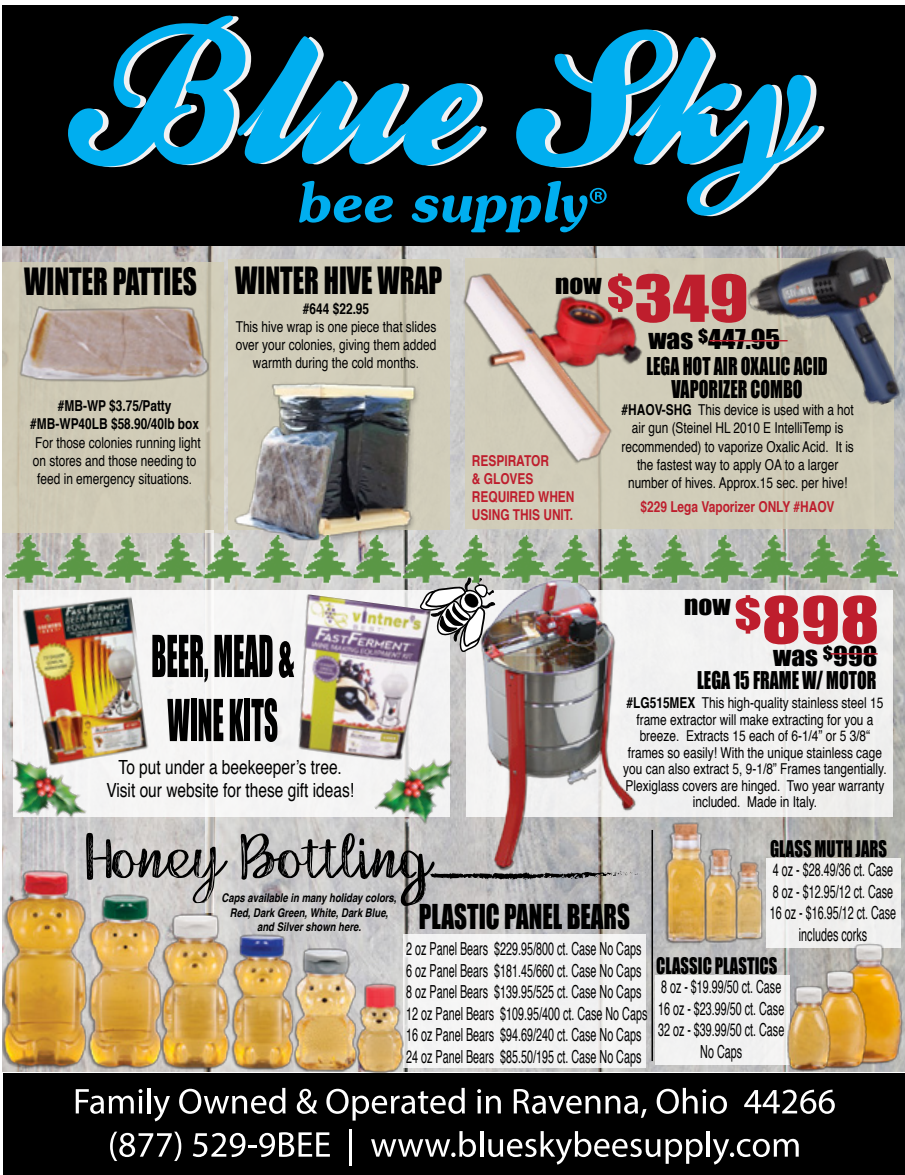
<style>
.page{position:relative;width:905px;height:1175px;background:#fff}
.page>*{position:absolute;margin:0;border:0;box-sizing:border-box;transform-origin:0 0}
.t1{font:59.7px "Impact";color:#be1e2d;scale:1.22 1}
.t2{font:51px "Thankyou";color:#000}
.t3{font:34.5px "Impact";color:#000;scale:.79 1}
.t4{font:31.5px "Impact";color:#000;scale:.79 1}
.t5{font:25.05px "Impact";color:#000;scale:1.09 1}
.t6{font:22.5px/22.5px "Impact";color:#000;text-align:center;scale:.79 1}
.t7{font:21px "Impact";color:#000;scale:.79 1}
.t8{font:19.5px/23.4px "Helvetica";color:#000;text-align:center;scale:.79 1}
.t9{font:18px/21.6px "Helvetica";color:#000;text-align:center;scale:.6 1}
.t10{font:15px/18px "Helvetica";color:#000;text-align:center;scale:.79 1}
.t11{font:700 15px/18px "Helvetica";color:#be1e2d;scale:.79 1}
.t12{font:700 15px/18px "Helvetica";color:#000;text-align:center;scale:.79 1}
.t13{font:italic 700 12px/14.4px "Helvetica";color:#000;text-align:center;scale:.79 1}
.s1{font-weight:700}
</style>
<div class="page">
<img style="left:2px;top:245px;width:902px;height:826px">
<div style="left:2px;top:263px;width:222px;height:270px;background:#d3ceb6"></div>
<svg style="left:205px;top:530px;width:9px;height:330px"></svg>
<div style="left:2px;top:5px;width:902px;height:240px;background:#000"></div>
<svg style="left:68px;top:15px;width:756px;height:217px"></svg>
<div style="left:403px;top:934px;width:242px;height:134px;background:#f4f4f3"></div>
<div style="left:766px;top:858px;width:135px;height:90px;background:#f0efee"></div>
<div style="left:4px;top:1073px;width:900px;height:101px;background:#000"></div>
<svg style="left:76px;top:1089px;width:66px;height:24px"></svg>
<hr style="left:147px;top:1087px;width:3px;height:26px;background:#fff">
<svg style="left:153px;top:1096px;width:17px;height:25px"></svg>
<svg style="left:179px;top:1087px;width:106px;height:26px"></svg>
<svg style="left:297px;top:1088px;width:20px;height:25px"></svg>
<svg style="left:326px;top:1087px;width:139px;height:33px"></svg>
<svg style="left:477px;top:1089px;width:24px;height:24px"></svg>
<svg style="left:513px;top:1089px;width:133px;height:28px"></svg>
<svg style="left:656px;top:1087px;width:71px;height:26px"></svg>
<svg style="left:744px;top:1089px;width:90px;height:24px"></svg>
<svg style="left:110px;top:1131px;width:71px;height:30px"></svg>
<svg style="left:193px;top:1132px;width:137px;height:25px"></svg>
<hr style="left:349px;top:1129px;width:3px;height:36px;background:#fff">
<svg style="left:371px;top:1131px;width:105px;height:26px"></svg>
<hr style="left:480px;top:1131px;width:3px;height:25px;background:#fff">
<svg style="left:488px;top:1131px;width:214px;height:33px"></svg>
<hr style="left:706px;top:1131px;width:3px;height:25px;background:#fff">
<svg style="left:712px;top:1138px;width:86px;height:26px"></svg>
<div style="left:228px;top:260px;width:221px;height:270px;background:#d3ceb6"></div>
<div style="left:465px;top:258px;width:428px;height:270px;background:#d3ceb6"></div>
<hr style="left:651px;top:830px;width:2px;height:231px;background:#000">
<svg style="left:429px;top:871px;width:16px;height:9px"></svg>
<img style="left:744px;top:857px;width:21px;height:88px">
<img style="left:713px;top:842px;width:31px;height:104px">
<img style="left:656px;top:818px;width:57px;height:128px">
<div style="left:654px;top:975px;width:135px;height:89px;background:#f1f1f1"></div>
<img style="left:832px;top:934px;width:72px;height:135px">
<img style="left:805px;top:961px;width:65px;height:111px">
<img style="left:774px;top:976px;width:66px;height:96px">
<div style="left:13px;top:590px;width:436px;height:226px;background:#f5f5f4"></div>
<div style="left:466px;top:590px;width:427px;height:226px;background:#f1f0f0"></div>
<img style="left:18px;top:300px;width:192px;height:86px">
<img style="left:230px;top:377px;width:193px;height:158px">
<img style="left:433px;top:259px;width:227px;height:215px">
<img style="left:735px;top:245px;width:169px;height:190px">
<svg style="left:416px;top:585px;width:29px;height:51px"></svg>
<svg style="left:154px;top:635px;width:54px;height:47px"></svg>
<svg style="left:214px;top:635px;width:58px;height:42px;background:#373737"></svg>
<svg style="left:279px;top:641px;width:7px;height:37px"></svg>
<svg style="left:167px;top:699px;width:23px;height:42px"></svg>
<div style="left:191px;top:699px;width:5px;height:42px;background:#000"></div>
<svg style="left:199px;top:699px;width:24px;height:42px"></svg>
<svg style="left:230px;top:699px;width:13px;height:42px"></svg>
<div style="left:244px;top:699px;width:6px;height:42px;background:#000"></div>
<svg style="left:251px;top:698px;width:26px;height:44px"></svg>
<hr style="left:709px;top:340px;width:78px;height:1px;background:#be1e2d">
<hr style="left:830px;top:653px;width:47px;height:1px;background:#be1e2d">
<img style="left:445px;top:585px;width:212px;height:299px">
<img style="left:2px;top:732px;width:104px;height:117px">
<img style="left:2px;top:860px;width:409px;height:221px">
<img style="left:20px;top:596px;width:134px;height:173px">
<img style="left:286px;top:594px;width:145px;height:163px">
<img style="left:355px;top:726px;width:124px;height:123px">
<img style="left:6px;top:535px;width:891px;height:50px">
<h3 class="t3" style="left:24px;top:255px;width:220px">WINTER PATTIES</h3>
<p class="t12" style="left:30px;top:397px;width:215px">#MB-WP $3.75/Patty #MB-WP40LB $58.90/40lb box</p>
<p class="t10" style="left:33px;top:434px;width:214px;text-align:left">For those colonies running light on stores and those needing to feed in emergency situations.</p>
<h3 class="t3" style="left:235px;top:254px;width:264px">WINTER HIVE WRAP</h3>
<p class="t12" style="left:303px;top:300px;width:85px">#644 $22.95</p>
<p class="t10" style="left:236px;top:318px;width:255px">This hive wrap is one piece that slides over your colonies, giving them added warmth during the cold months.</p>
<h3 class="t8" style="left:106px;top:755px;width:315px">To put under a beekeeper’s tree.<br>Visit our website for these gift ideas!</h3>
<h1 class="t1" style="left:606px;top:252px;width:118px"><sup>$</sup>349</h1>
<h3 class="t5" style="left:648px;top:319px;width:122px">was <sup>$</sup>447.95</h3>
<h3 class="t5" style="left:555px;top:264px;width:44px">now</h3>
<p class="t11" style="left:472px;top:452px;width:131px">RESPIRATOR<br>&amp; GLOVES<br>REQUIRED WHEN<br>USING THIS UNIT.</p>
<h3 class="t6" style="left:646px;top:354px;width:231px">LEGA HOT AIR OXALIC ACID<br>VAPORIZER COMBO</h3>
<p class="t10" style="left:621px;top:402px;width:296px"><span class="s1">#HAOV-SHG</span> This device is used with a hot air gun (Steinel HL 2010 E IntelliTemp is recommended) to vaporize Oxalic Acid. It is the fastest way to apply OA to a larger number of hives. Approx.15 sec. per hive!</p>
<p class="t11" style="left:640px;top:498px;width:247px">$229 Lega Vaporizer ONLY #HAOV</p>
<h1 class="t1" style="left:734px;top:574px;width:120px"><sup>$</sup>898</h1>
<h3 class="t5" style="left:773px;top:636px;width:97px">was <sup>$</sup>998</h3>
<h3 class="t5" style="left:684px;top:586px;width:44px">now</h3>
<h3 class="t6" style="left:697px;top:668px;width:228px">LEGA 15 FRAME W/ MOTOR</h3>
<p class="t10" style="left:623px;top:695px;width:335px;line-height:16.5px"><span class="s1">#LG515MEX</span> This high-quality stainless steel 15 frame extractor will make extracting for you a breeze. Extracts 15 each of 6-1/4” or 5 3/8“ frames so easily! With the unique stainless cage you can also extract 5, 9-1/8” Frames tangentially.<br>Plexiglass covers are hinged. Two year warranty included. Made in Italy.</p>
<h2 class="t2" style="left:86px;top:830px;width:347px">Honey Bottling</h2>
<p class="t13" style="left:222px;top:891px;width:223px">Caps available in many holiday colors,<br>Red, Dark Green, White, Dark Blue, and Silver shown here.</p>
<h3 class="t4" style="left:419px;top:891px;width:269px">PLASTIC PANEL BEARS</h3>
<p class="t9" style="left:406px;top:938px;width:403px;text-align:left">2 oz Panel Bears $229.95/800 ct. Case No Caps 6 oz Panel Bears $181.45/660 ct. Case No Caps 8 oz Panel Bears $139.95/525 ct. Case No Caps 12 oz Panel Bears $109.95/400 ct. Case No Caps 16 oz Panel Bears $94.69/240 ct. Case No Caps 24 oz Panel Bears $85.50/195 ct. Case No Caps</p>
<h3 class="t7" style="left:770px;top:832px;width:150px">GLASS MUTH JARS</h3>
<p class="t9" style="left:769px;top:859px;width:212px">4 oz - $28.49/36 ct. Case<br>8 oz - $12.95/12 ct. Case<br>16 oz - $16.95/12 ct. Case includes corks</p>
<h3 class="t7" style="left:656px;top:949px;width:155px">CLASSIC PLASTICS</h3>
<p class="t9" style="left:658px;top:976px;width:212px">8 oz - $19.99/50 ct. Case<br>16 oz - $23.99/50 ct. Case<br>32 oz - $39.99/50 ct. Case<br>No Caps</p>
</div>
